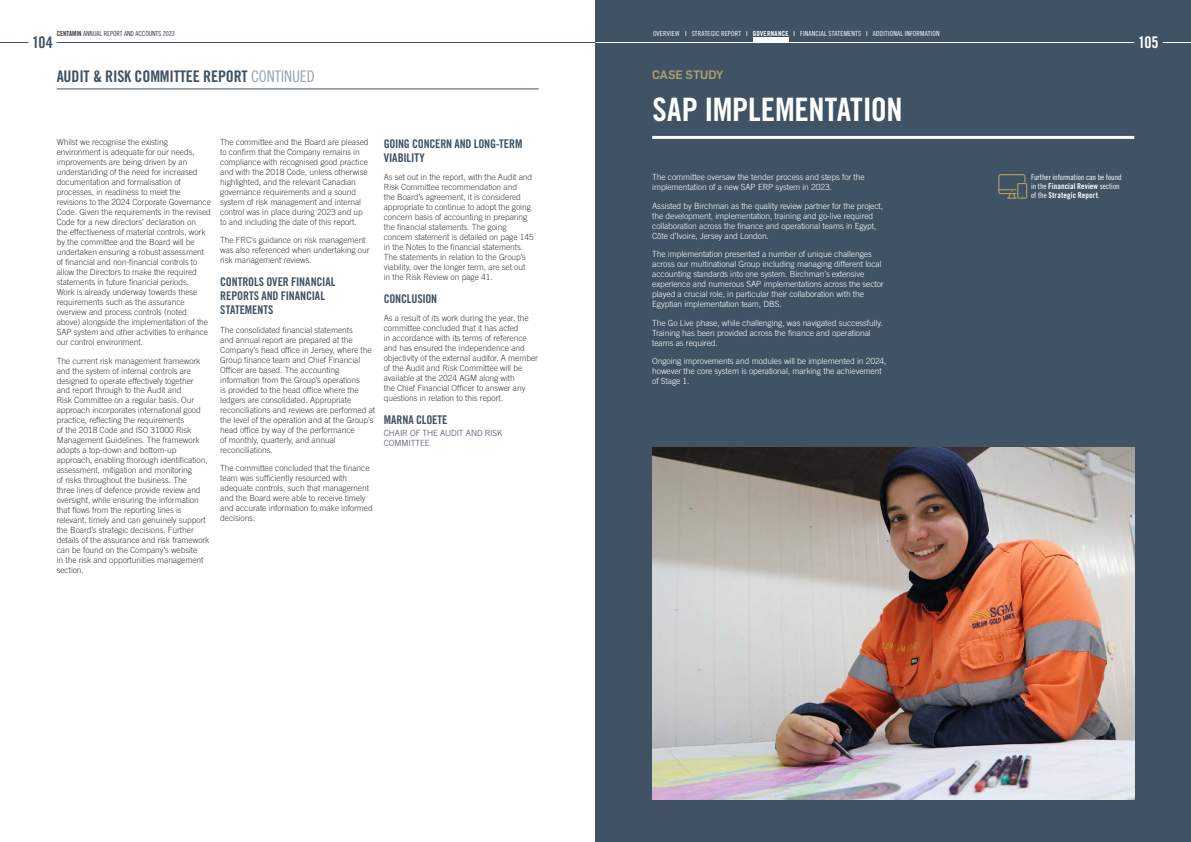
<style>
.page{position:relative;width:1191px;height:842px;background:#fff}
.page>*{position:absolute;margin:0;border:0;box-sizing:border-box;transform-origin:0 0}
.t1{font:32.3px "Trade Gothic LT Std Bd Cn 20";letter-spacing:-.005em;color:#fff}
.t2{font:16px "Trade Gothic LT Std Bd Cn 20";letter-spacing:-.01em;color:#3f5364}
.t3{font:16px "Trade Gothic LT Std Bd Cn 20";color:#fff}
.t4{font:12px/14px "Trade Gothic LT Std Bd Cn 20";letter-spacing:-.01em;color:#3f5364}
.t5{font:500 12px "Flama";letter-spacing:-.015em;color:#b3a16a}
.t6{font:300 8.5px/10px "Trade Gothic LT Std";letter-spacing:-.01em;color:#414042}
.t7{font:300 8.5px/10px "Trade Gothic LT Std";letter-spacing:-.01em;color:#fff}
.t8{font:300 8.5px/10px "Trade Gothic LT Std";letter-spacing:-.01em;color:#3f5364}
.t9{font:8px/9px "Trade Gothic LT Std Bd Cn 20";letter-spacing:.01em;color:#fff}
.t10{font:8px "Trade Gothic LT Std Cn 18";letter-spacing:-.005em;color:#fff}
.t11{font:7px "Trade Gothic LT Std Cn 18";letter-spacing:.025em;color:#fff}
.t12{font:7px "Trade Gothic LT Std Cn 18";letter-spacing:-.01em;color:#414042}
.s1{font-family:"Trade Gothic LT Std Bd Cn 20"}
.s2{font-family:"Trade Gothic LT Std Cn 18";color:#98a3ad}
.s3{font-family:"Trade Gothic LT Std Cn 18"}
</style>
<div class="page">
<hr style="left:57px;top:89px;width:482px;height:1px;background:#3f5364">
<div style="left:595px;top:0;width:596px;height:842px;background:#3f5364"></div>
<hr style="left:652px;top:136px;width:482px;height:3px;background:#fff">
<svg style="left:998px;top:174px;width:29px;height:25px"></svg>
<img style="left:652px;top:448px;width:482px;height:351px">
<svg style="left:0;top:42px;width:28px;height:1px"></svg>
<hr style="left:57px;top:42px;width:538px;height:1px;background:#3f5364">
<hr style="left:595px;top:42px;width:539px;height:1px;background:#fff">
<svg style="left:1162px;top:42px;width:29px;height:1px"></svg>
<hr style="left:753px;top:38px;width:35px;height:4px;background:#fff">
<p class="t12" style="left:57px;top:29px;width:120px"><span class="s1">CENTAMIN</span> ANNUAL REPORT AND ACCOUNTS 2023</p>
<h2 class="t2" style="left:32px;top:33px;width:22px">104</h2>
<p class="t11" style="left:653px;top:29px;width:288px">OVERVIEW <span class="s1">|</span> STRATEGIC REPORT <span class="s1">| GOVERNANCE |</span> FINANCIAL STATEMENTS <span class="s1">|</span> ADDITIONAL INFORMATION</p>
<h2 class="t2" style="left:57px;top:67px;width:259px">AUDIT &amp; RISK COMMITTEE REPORT <span class="s2">CONTINUED</span></h2>
<h3 class="t5" style="left:652px;top:66px;width:73px">CASE STUDY</h3>
<p class="t6" style="left:57px;top:137px;width:156px">Whilst we recognise the existing environment is adequate for our needs, improvements are being driven by an understanding of the need for increased documentation and formalisation of processes, in readiness to meet the revisions to the 2024 Corporate Governance Code. Given the requirements in the revised Code for a new directors’ declaration on<br>the effectiveness of material controls, work by the committee and the Board will be undertaken ensuring a robust assessment of financial and non-financial controls to allow the Directors to make the required statements in future financial periods.<br>Work is already underway towards these requirements such as the assurance overview and process controls (noted above) alongside the implementation of the SAP system and other activities to enhance our control environment.</p>
<p class="t6" style="left:57px;top:355px;width:154px">The current risk management framework and the system of internal controls are designed to operate effectively together<br>and report through to the Audit and<br>Risk Committee on a regular basis. Our approach incorporates international good practice, reflecting the requirements<br>of the 2018 Code and ISO 31000 Risk Management Guidelines. The framework adopts a top-down and bottom-up approach, enabling thorough identification, assessment, mitigation and monitoring<br>of risks throughout the business. The<br>three lines of defence provide review and oversight, while ensuring the information that flows from the reporting lines is relevant, timely and can genuinely support the Board’s strategic decisions. Further details of the assurance and risk framework can be found on the Company’s website<br>in the risk and opportunities management section.</p>
<p class="t6" style="left:220px;top:137px;width:150px">The committee and the Board are pleased to confirm that the Company remains in compliance with recognised good practice and with the 2018 Code, unless otherwise highlighted, and the relevant Canadian governance requirements and a sound system of risk management and internal control was in place during 2023 and up to and including the date of this report.</p>
<p class="t6" style="left:220px;top:235px;width:151px">The FRC’s guidance on risk management was also referenced when undertaking our risk management reviews.</p>
<h3 class="t4" style="left:220px;top:275px;width:117px">CONTROLS OVER FINANCIAL<br>REPORTS AND FINANCIAL<br>STATEMENTS</h3>
<p class="t6" style="left:220px;top:324px;width:156px">The consolidated financial statements<br>and annual report are prepared at the Company’s head office in Jersey, where the Group finance team and Chief Financial Officer are based. The accounting information from the Group’s operations<br>is provided to the head office where the ledgers are consolidated. Appropriate reconciliations and reviews are performed at the level of the operation and at the Group’s head office by way of the performance<br>of monthly, quarterly, and annual reconciliations.</p>
<p class="t6" style="left:220px;top:463px;width:154px">The committee concluded that the finance team was sufficiently resourced with adequate controls, such that management and the Board were able to receive timely and accurate information to make informed decisions.</p>
<h3 class="t4" style="left:384px;top:136px;width:140px">GOING CONCERN AND LONG-TERM<br>VIABILITY</h3>
<p class="t6" style="left:384px;top:172px;width:152px">As set out in the report, with the Audit and Risk Committee recommendation and<br>the Board’s agreement, it is considered appropriate to continue to adopt the going concern basis of accounting in preparing the financial statements. The going concern statement is detailed on page 145 in the Notes to the financial statements.<br>The statements in relation to the Group’s viability, over the longer term, are set out in the Risk Review on page 41.</p>
<h3 class="t4" style="left:384px;top:291px;width:55px">CONCLUSION</h3>
<p class="t6" style="left:384px;top:313px;width:156px">As a result of its work during the year, the committee concluded that it has acted<br>in accordance with its terms of reference and has ensured the independence and objectivity of the external auditor. A member of the Audit and Risk Committee will be available at the 2024 AGM along with<br>the Chief Financial Officer to answer any questions in relation to this report.</p>
<h3 class="t4" style="left:384px;top:412px;width:65px">MARNA CLOETE</h3>
<p class="t8" style="left:384px;top:428px;width:120px">CHAIR OF THE AUDIT AND RISK<br>COMMITTEE</p>
<h1 class="t1" style="left:652px;top:90px;width:251px">SAP IMPLEMENTATION</h1>
<p class="t7" style="left:652px;top:172px;width:214px">The committee oversaw the tender process and steps for the implementation of a new SAP ERP system in 2023.</p>
<p class="t7" style="left:652px;top:201px;width:232px">Assisted by Birchman as the quality review partner for the project, the development, implementation, training and go-live required collaboration across the finance and operational teams in Egypt, Côte d’Ivoire, Jersey and London.</p>
<p class="t7" style="left:652px;top:249px;width:233px">The implementation presented a number of unique challenges across our multinational Group including managing different local accounting standards into one system. Birchman’s extensive experience and numerous SAP implementations across the sector played a crucial role, in particular their collaboration with the Egyptian implementation team, DBS.</p>
<p class="t7" style="left:652px;top:318px;width:232px">The Go Live phase, while challenging, was navigated successfully.<br>Training has been provided across the finance and operational teams as required.</p>
<p class="t7" style="left:652px;top:356px;width:236px">Ongoing improvements and modules will be implemented in 2024, however the core system is operational, marking the achievement of Stage 1.</p>
<h2 class="t3" style="left:1138px;top:33px;width:22px">105</h2>
<p class="t10" style="left:1031px;top:173px;width:92px">Further information can be found</p>
<p class="t9" style="left:1031px;top:182px;width:90px"><span class="s3">in the</span> Financial Review <span class="s3">section of the</span> Strategic Report<span class="s3">.</span></p>
</div>
